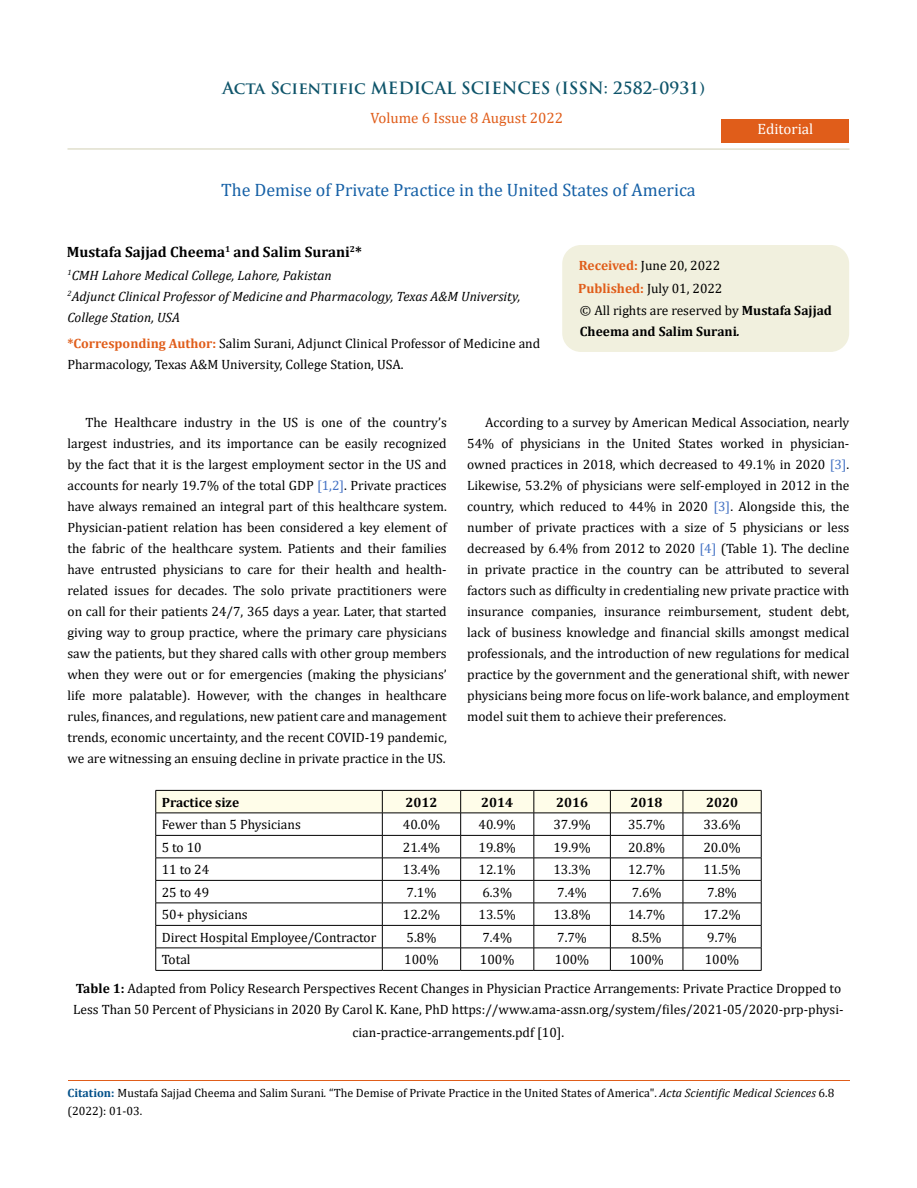
<style>
.page{position:relative;width:917px;height:1188px;background:#fff}
.page>*{position:absolute;margin:0;border:0;box-sizing:border-box;transform-origin:0 0}
.t1{font:18px "Cambria";color:#1560a6}
.t2{font:700 16.5px "Trajan Pro";color:#0e546a}
.t3{font:700 15px "Cambria";color:#000}
.t4{font:15px "Cambria";color:#e05d1a}
.t5{font:15px "Cambria";color:#fff}
.t6{font:13.5px/21px "Cambria";color:#000}
.t7{font:italic 13.5px/21px "Cambria";color:#000}
.t8{font:700 13.5px/21px "Cambria";color:#000}
.t9{font:12px/18px "Cambria";color:#000}
.s1{font-weight:700;color:#e05d1a}
.s2{font-weight:400}
.s3{font-style:italic}
.s4{color:#4472c4}
.s5{font-weight:700}
.s6{font-weight:700;color:#035089}
</style>
<div class="page">
<div style="left:721px;top:119px;width:128px;height:23px;background:#e05d1a"></div>
<div style="left:563px;top:246px;width:285px;height:105px;background:#f1f0de;border-radius:18px"></div>
<div style="left:562px;top:245px;width:287px;height:107px;border:2px solid #f1f0de;border-radius:18px"></div>
<hr style="left:68px;top:1081px;width:781px;height:1px;background:#e05d1a">
<hr style="left:67px;top:148px;width:782px;height:2px;background:#e0dfcd">
<svg style="left:155px;top:790px;width:607px;height:180px"></svg>
<hr style="left:155px;top:970px;width:227px;height:1px;background:#000">
<hr style="left:382px;top:970px;width:78px;height:1px;background:#000">
<hr style="left:460px;top:970px;width:74px;height:1px;background:#000">
<hr style="left:534px;top:970px;width:76px;height:1px;background:#000">
<hr style="left:610px;top:970px;width:73px;height:1px;background:#000">
<hr style="left:683px;top:970px;width:78px;height:1px;background:#000">
<p class="t2" style="left:222px;top:77px;width:484px">Acta Scientific MEDICAL SCIENCES (ISSN: 2582-0931)</p>
<p class="t4" style="left:370px;top:109px;width:194px">Volume 6 Issue 8 August 2022</p>
<h1 class="t1" style="left:221px;top:180px;width:476px">The Demise of Private Practice in the United States of America</h1>
<p class="t5" style="left:757px;top:120px;width:57px">Editorial</p>
<p class="t3" style="left:67px;top:242px;width:297px">Mustafa Sajjad Cheema<sup>1</sup> and Salim Surani<sup>2</sup>*</p>
<p class="t7" style="left:67px;top:264px;width:454px"><sup>1</sup>CMH Lahore Medical College, Lahore, Pakistan<br><sup>2</sup>Adjunct Clinical Professor of Medicine and Pharmacology, Texas A&amp;M University,<br>College Station, USA</p>
<p class="t6" style="left:67px;top:333px;width:474px"><span class="s1">*Corresponding Author:</span> Salim Surani, Adjunct Clinical Professor of Medicine and<br>Pharmacology, Texas A&amp;M University, College Station, USA.</p>
<p class="t6" style="left:578px;top:254px;width:146px;line-height:23px"><span class="s1">Received:</span> June 20, 2022<br><span class="s1">Published:</span> July 01, 2022</p>
<p class="t8" style="left:580px;top:299px;width:254px"><span class="s2">© All rights are reserved by</span> Mustafa Sajjad<br>Cheema and Salim Surani<span class="s3">.</span></p>
<p class="t6" style="left:67px;top:412px;width:381px;text-align:justify;text-indent:18px">The Healthcare industry in the US is one of the country’s largest industries, and its importance can be easily recognized by the fact that it is the largest employment sector in the US and accounts for nearly 19.7% of the total GDP <span class="s4">[1,2]</span>. Private practices have always remained an integral part of this healthcare system.<br>Physician-patient relation has been considered a key element of the fabric of the healthcare system. Patients and their families have entrusted physicians to care for their health and health&shy;related issues for decades. The solo private practitioners were on call for their patients 24/7, 365 days a year. Later, that started giving way to group practice, where the primary care physicians saw the patients, but they shared calls with other group members when they were out or for emergencies (making the physicians’ life more palatable). However, with the changes in healthcare rules, finances, and regulations, new patient care and management trends, economic uncertainty, and the recent COVID-19 pandemic, we are witnessing an ensuing decline in private practice in the US.</p>
<p class="t6" style="left:467px;top:412px;width:384px;text-align:justify;text-indent:18px">According to a survey by American Medical Association, nearly 54% of physicians in the United States worked in physician&shy;owned practices in 2018, which decreased to 49.1% in 2020 <span class="s4">[3]</span>.<br>Likewise, 53.2% of physicians were self-employed in 2012 in the country, which reduced to 44% in 2020 <span class="s4">[3]</span>. Alongside this, the number of private practices with a size of 5 physicians or less decreased by 6.4% from 2012 to 2020 <span class="s4">[4]</span> (Table 1). The decline in private practice in the country can be attributed to several factors such as difficulty in credentialing new private practice with insurance companies, insurance reimbursement, student debt, lack of business knowledge and financial skills amongst medical professionals, and the introduction of new regulations for medical practice by the government and the generational shift, with newer physicians being more focus on life-work balance, and employment model suit them to achieve their preferences.</p>
<p class="t8" style="left:162px;top:791px;width:79px">Practice size</p>
<p class="t8" style="left:405px;top:791px;width:33px">2012</p>
<p class="t8" style="left:481px;top:791px;width:33px">2014</p>
<p class="t8" style="left:556px;top:791px;width:33px">2016</p>
<p class="t8" style="left:630px;top:791px;width:33px">2018</p>
<p class="t8" style="left:706px;top:791px;width:33px">2020</p>
<p class="t6" style="left:162px;top:814px;width:140px">Fewer than 5 Physicians</p>
<p class="t6" style="left:403px;top:814px;width:39px">40.0%</p>
<p class="t6" style="left:478px;top:814px;width:39px">40.9%</p>
<p class="t6" style="left:553px;top:814px;width:39px">37.9%</p>
<p class="t6" style="left:628px;top:814px;width:39px">35.7%</p>
<p class="t6" style="left:703px;top:814px;width:39px">33.6%</p>
<p class="t6" style="left:162px;top:837px;width:41px">5 to 10</p>
<p class="t6" style="left:403px;top:837px;width:39px">21.4%</p>
<p class="t6" style="left:478px;top:837px;width:39px">19.8%</p>
<p class="t6" style="left:553px;top:837px;width:39px">19.9%</p>
<p class="t6" style="left:628px;top:837px;width:39px">20.8%</p>
<p class="t6" style="left:703px;top:837px;width:39px">20.0%</p>
<p class="t6" style="left:162px;top:859px;width:49px">11 to 24</p>
<p class="t6" style="left:403px;top:859px;width:39px">13.4%</p>
<p class="t6" style="left:478px;top:859px;width:39px">12.1%</p>
<p class="t6" style="left:553px;top:859px;width:39px">13.3%</p>
<p class="t6" style="left:628px;top:859px;width:39px">12.7%</p>
<p class="t6" style="left:703px;top:859px;width:39px">11.5%</p>
<p class="t6" style="left:162px;top:882px;width:49px">25 to 49</p>
<p class="t6" style="left:406px;top:882px;width:31px">7.1%</p>
<p class="t6" style="left:482px;top:882px;width:31px">6.3%</p>
<p class="t6" style="left:557px;top:882px;width:31px">7.4%</p>
<p class="t6" style="left:631px;top:882px;width:31px">7.6%</p>
<p class="t6" style="left:707px;top:882px;width:31px">7.8%</p>
<p class="t6" style="left:162px;top:904px;width:87px">50+ physicians</p>
<p class="t6" style="left:403px;top:904px;width:39px">12.2%</p>
<p class="t6" style="left:478px;top:904px;width:39px">13.5%</p>
<p class="t6" style="left:553px;top:904px;width:39px">13.8%</p>
<p class="t6" style="left:628px;top:904px;width:39px">14.7%</p>
<p class="t6" style="left:703px;top:904px;width:39px">17.2%</p>
<p class="t6" style="left:162px;top:927px;width:216px">Direct Hospital Employee/Contractor</p>
<p class="t6" style="left:406px;top:927px;width:31px">5.8%</p>
<p class="t6" style="left:482px;top:927px;width:31px">7.4%</p>
<p class="t6" style="left:557px;top:927px;width:31px">7.7%</p>
<p class="t6" style="left:631px;top:927px;width:31px">8.5%</p>
<p class="t6" style="left:707px;top:927px;width:31px">9.7%</p>
<p class="t6" style="left:162px;top:949px;width:30px">Total</p>
<p class="t6" style="left:404px;top:949px;width:36px">100%</p>
<p class="t6" style="left:480px;top:949px;width:36px">100%</p>
<p class="t6" style="left:555px;top:949px;width:36px">100%</p>
<p class="t6" style="left:629px;top:949px;width:36px">100%</p>
<p class="t6" style="left:76px;top:945px;width:767px;line-height:28.7px;text-indent:629px">100%<br><span class="s5">Table 1:</span> Adapted from Policy Research Perspectives Recent Changes in Physician Practice Arrangements: Private Practice Dropped to</p>
<p class="t6" style="left:73px;top:998px;width:771px;line-height:22.5px;text-align:center">Less Than 50 Percent of Physicians in 2020 By Carol K. Kane, PhD https://www.ama-assn.org/system/files/2021-05/2020-prp-physi&shy;cian-practice-arrangements.pdf [10].</p>
<p class="t9" style="left:68px;top:1084px;width:768px"><span class="s6">Citation:</span> Mustafa Sajjad Cheema and Salim Surani<span class="s3">.</span> “The Demise of Private Practice in the United States of America". <span class="s3">Acta Scientific Medical Sciences</span> 6.8 (2022): 01-03.</p>
</div>
